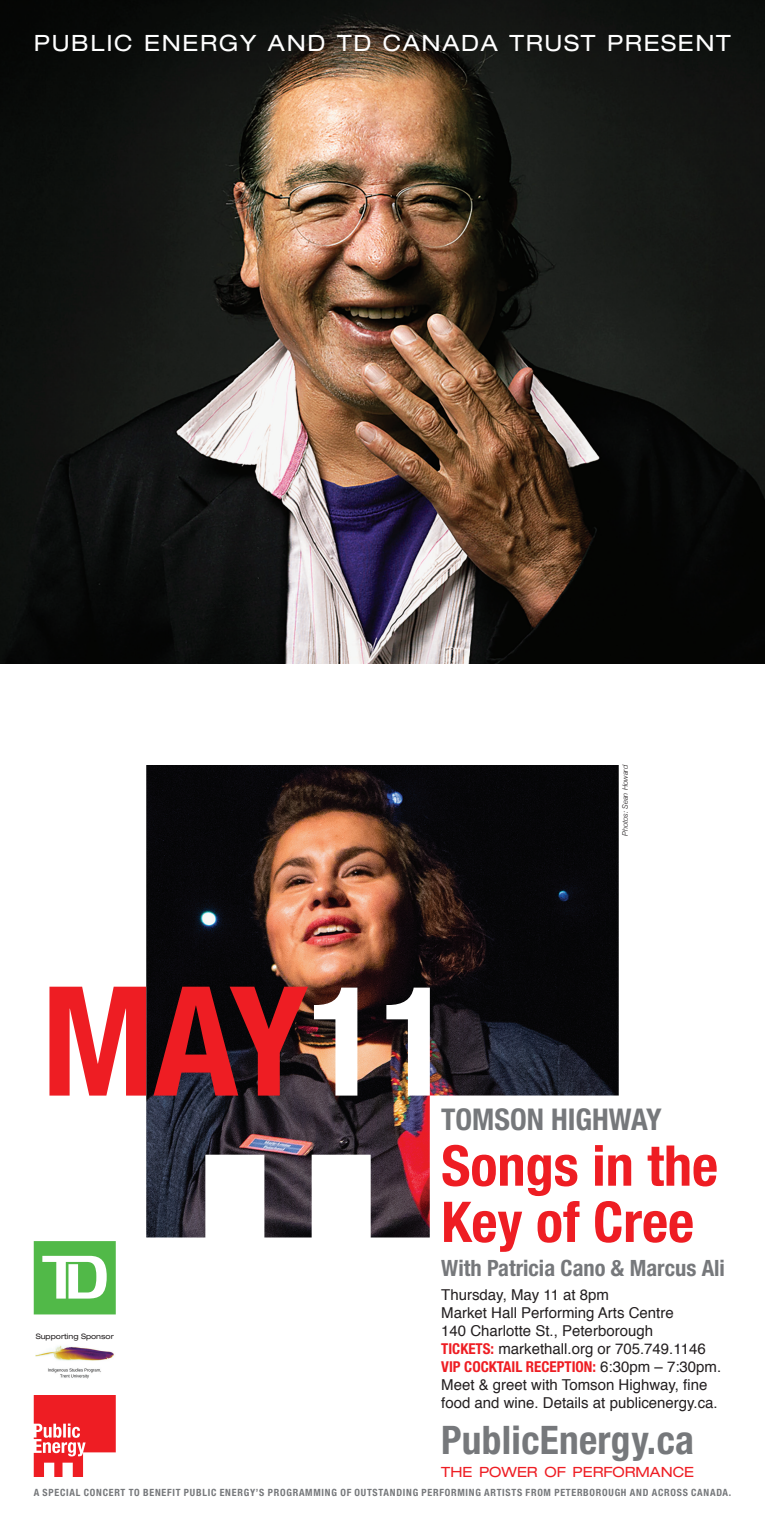
<style>
.page{position:relative;width:765px;height:1530px;background:#fff}
.page>*{position:absolute;margin:0;border:0;box-sizing:border-box;transform-origin:0 0}
.t1{font:700 condensed 152.5px "Helvetica Neue";letter-spacing:-.005em;color:#ee1d23}
.t2{font:700 condensed 56.25px/56.2px "Helvetica Neue";color:#ee1d23}
.t3{font:700 condensed 39.38px "Helvetica Neue";letter-spacing:.005em;color:#76787b}
.t4{font:700 condensed 30px "Helvetica Neue";color:#76787b}
.t5{font:expanded 22.5px "Helvetica Neue";letter-spacing:.075em;color:#fff}
.t6{font:700 condensed 22.5px "Helvetica Neue";color:#76787b}
.t7{font:15px/18px "Helvetica";color:#231f20}
.t8{font:700 condensed 15px "Helvetica Neue";color:#ee1d23}
.t9{font:expanded 14.12px "Helvetica Neue";color:#ee1d23}
.t10{font:700 condensed 10px "Helvetica Neue";letter-spacing:.075em;color:#76787b}
.t11{font:italic 300 7.5px "Helvetica Neue";letter-spacing:-.005em;color:#231f20}
.t12{font:expanded 7.5px "Helvetica Neue";color:#231f20}
.s1{color:#fff}
.s2{font-family:"Helvetica Neue";font-weight:700;font-stretch:condensed;color:#ee1d23}
.s3{font-family:"Helvetica";font-weight:400;font-stretch:normal;color:#231f20}
</style>
<div class="page">
<img style="left:146px;top:765px;width:473px;height:473px">
<img style="left:0;top:0;width:765px;height:664px">
<svg style="left:34px;top:1395px;width:82px;height:82px"></svg>
<img style="left:35px;top:1345px;width:79px;height:34px">
<svg style="left:34px;top:1241px;width:82px;height:73px"></svg>
<h3 class="t5" style="left:34px;top:30px;width:699px">PUBLIC ENERGY AND TD CANADA TRUST PRESENT</h3>
<p class="t11" style="left:619px;top:836px;width:73px;rotate:-90deg">Photos: Sean Howard</p>
<h1 class="t1" style="left:41px;top:949px;width:413px">MAY<span class="s1">11</span></h1>
<p class="t12" style="left:36px;top:1331px;width:80px">Supporting Sponsor</p>
<h3 class="t4" style="left:441px;top:1101px;width:222px">TOMSON HIGHWAY</h3>
<h2 class="t2" style="left:441px;top:1137px;width:278px">Songs in the<br>Key of Cree</h2>
<h3 class="t6" style="left:441px;top:1254px;width:285px">With Patricia Cano &amp; Marcus Ali</h3>
<p class="t7" style="left:441px;top:1286px;width:266px">Thursday, May 11 at 8pm<br>Market Hall Performing Arts Centre<br>140 Charlotte St., Peterborough <span class="s2">TICKETS:</span> markethall.org or 705.749.1146</p>
<p class="t8" style="left:441px;top:1357px;width:281px">VIP COCKTAIL RECEPTION: <span class="s3">6:30pm – 7:30pm.</span></p>
<p class="t7" style="left:441px;top:1376px;width:278px">Meet &amp; greet with Tomson Highway, fine food and wine. Details at publicenergy.ca.</p>
<h3 class="t3" style="left:441px;top:1416px;width:254px">PublicEnergy.ca</h3>
<p class="t9" style="left:441px;top:1463px;width:254px">THE POWER OF PERFORMANCE</p>
<p class="t10" style="left:34px;top:1487px;width:699px">A SPECIAL CONCERT TO BENEFIT PUBLIC ENERGY’S PROGRAMMING OF OUTSTANDING PERFORMING ARTISTS FROM PETERBOROUGH AND ACROSS CANADA.</p>
</div>
